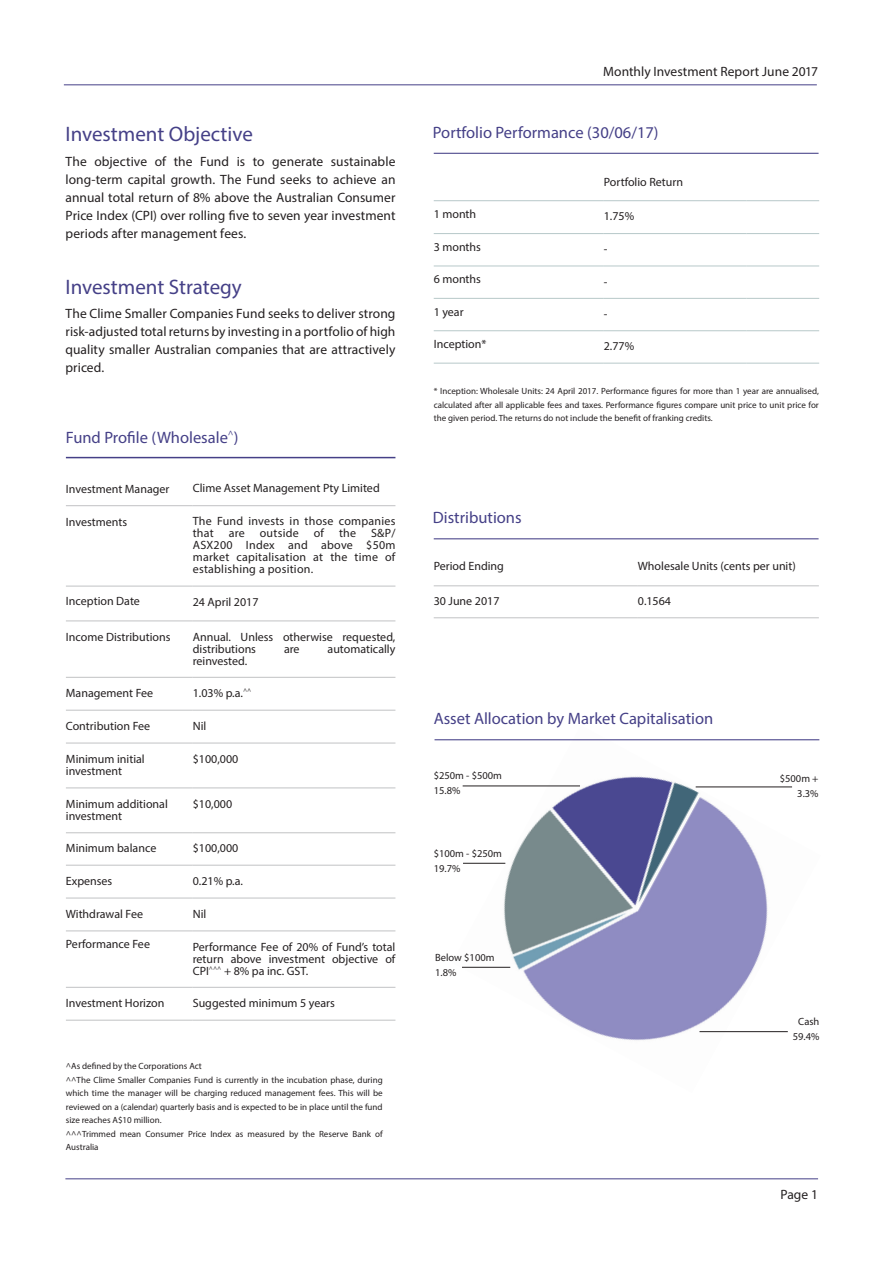
<style>
.page{position:relative;width:893px;height:1263px;background:#fff}
.page>*{position:absolute;margin:0;border:0;box-sizing:border-box;transform-origin:0 0}
.t1{font:21px "Myriad Pro";color:#454087}
.t2{font:16.5px "Myriad Pro";color:#454087}
.t3{font:13.5px/18px "Myriad Pro";letter-spacing:.005em;color:#231f20;text-align:justify}
.t4{font:12px/12px "Myriad Pro";color:#231f20}
.t5{font:10.5px/15px "Myriad Pro";color:#231f20}
.t6{font:9px/13.5px "Myriad Pro";color:#231f20}
</style>
<div class="page">
<hr style="left:65px;top:1178px;width:753px;height:1px;background:#454087">
<hr style="left:64px;top:85px;width:753px;height:1px;background:#454087">
<hr style="left:66px;top:505px;width:127px;height:1px;background:#c1c2c4">
<hr style="left:193px;top:505px;width:202px;height:1px;background:#c1c2c4">
<hr style="left:66px;top:586px;width:127px;height:1px;background:#c1c2c4">
<hr style="left:193px;top:586px;width:202px;height:1px;background:#c1c2c4">
<hr style="left:66px;top:621px;width:127px;height:1px;background:#c1c2c4">
<hr style="left:193px;top:621px;width:202px;height:1px;background:#c1c2c4">
<hr style="left:66px;top:677px;width:127px;height:1px;background:#c1c2c4">
<hr style="left:193px;top:677px;width:202px;height:1px;background:#c1c2c4">
<hr style="left:66px;top:710px;width:127px;height:1px;background:#c1c2c4">
<hr style="left:193px;top:710px;width:202px;height:1px;background:#c1c2c4">
<hr style="left:66px;top:743px;width:127px;height:1px;background:#c1c2c4">
<hr style="left:193px;top:743px;width:202px;height:1px;background:#c1c2c4">
<hr style="left:66px;top:788px;width:127px;height:1px;background:#c1c2c4">
<hr style="left:193px;top:788px;width:202px;height:1px;background:#c1c2c4">
<hr style="left:66px;top:832px;width:127px;height:1px;background:#c1c2c4">
<hr style="left:193px;top:832px;width:202px;height:1px;background:#c1c2c4">
<hr style="left:66px;top:865px;width:127px;height:1px;background:#c1c2c4">
<hr style="left:193px;top:865px;width:202px;height:1px;background:#c1c2c4">
<hr style="left:66px;top:898px;width:127px;height:1px;background:#c1c2c4">
<hr style="left:193px;top:898px;width:202px;height:1px;background:#c1c2c4">
<hr style="left:66px;top:931px;width:127px;height:1px;background:#c1c2c4">
<hr style="left:193px;top:931px;width:202px;height:1px;background:#c1c2c4">
<hr style="left:66px;top:987px;width:127px;height:1px;background:#c1c2c4">
<hr style="left:193px;top:987px;width:202px;height:1px;background:#c1c2c4">
<hr style="left:66px;top:1020px;width:127px;height:1px;background:#c1c2c4">
<hr style="left:193px;top:1020px;width:202px;height:1px;background:#c1c2c4">
<hr style="left:66px;top:457px;width:329px;height:1px;background:#454087">
<hr style="left:434px;top:153px;width:385px;height:1px;background:#454087">
<hr style="left:747px;top:330px;width:72px;height:1px;background:#b7c8c9">
<hr style="left:434px;top:363px;width:170px;height:1px;background:#b7c8c9">
<hr style="left:604px;top:363px;width:143px;height:1px;background:#b7c8c9">
<hr style="left:747px;top:363px;width:72px;height:1px;background:#b7c8c9">
<hr style="left:604px;top:233px;width:143px;height:1px;background:#b7c8c9">
<hr style="left:747px;top:233px;width:72px;height:1px;background:#b7c8c9">
<hr style="left:434px;top:266px;width:170px;height:1px;background:#b7c8c9">
<hr style="left:604px;top:266px;width:143px;height:1px;background:#b7c8c9">
<hr style="left:747px;top:266px;width:72px;height:1px;background:#b7c8c9">
<hr style="left:434px;top:298px;width:170px;height:1px;background:#b7c8c9">
<hr style="left:604px;top:298px;width:143px;height:1px;background:#b7c8c9">
<hr style="left:747px;top:298px;width:72px;height:1px;background:#b7c8c9">
<hr style="left:434px;top:330px;width:170px;height:1px;background:#b7c8c9">
<hr style="left:604px;top:330px;width:143px;height:1px;background:#b7c8c9">
<hr style="left:434px;top:233px;width:170px;height:1px;background:#b7c8c9">
<hr style="left:434px;top:200px;width:170px;height:1px;background:#b7c8c9">
<hr style="left:604px;top:200px;width:143px;height:1px;background:#b7c8c9">
<hr style="left:747px;top:200px;width:72px;height:1px;background:#b7c8c9">
<hr style="left:434px;top:586px;width:204px;height:1px;background:#c1c2c4">
<hr style="left:638px;top:586px;width:181px;height:1px;background:#c1c2c4">
<hr style="left:434px;top:617px;width:204px;height:1px;background:#c1c2c4">
<hr style="left:638px;top:617px;width:181px;height:1px;background:#c1c2c4">
<hr style="left:434px;top:538px;width:385px;height:1px;background:#454087">
<img style="left:452px;top:739px;width:368px;height:302px">
<hr style="left:435px;top:739px;width:384px;height:1px;background:#454087">
<hr style="left:463px;top:786px;width:117px;height:1px;background:#231f20">
<hr style="left:696px;top:787px;width:96px;height:1px;background:#231f20">
<hr style="left:699px;top:1031px;width:89px;height:1px;background:#231f20">
<hr style="left:463px;top:863px;width:42px;height:1px;background:#231f20">
<hr style="left:462px;top:967px;width:48px;height:1px;background:#231f20">
<h1 class="t1" style="left:66px;top:121px;width:189px">Investment Objective</h1>
<p class="t3" style="left:66px;top:152px;width:331px">The objective of the Fund is to generate sustainable long-term capital growth. The Fund seeks to achieve an annual total return of 8% above the Australian Consumer Price Index (CPI) over rolling five to seven year investment periods after management fees.</p>
<h1 class="t1" style="left:66px;top:274px;width:178px">Investment Strategy</h1>
<p class="t3" style="left:66px;top:304px;width:331px">The Clime Smaller Companies Fund seeks to deliver strong risk-adjusted total returns by investing in a portfolio of high quality smaller Australian companies that are attractively priced.</p>
<h2 class="t2" style="left:66px;top:427px;width:174px">Fund Profile (Wholesale<sup>^</sup>)</h2>
<p class="t4" style="left:66px;top:483px;width:105px">Investment Manager</p>
<p class="t4" style="left:193px;top:482px;width:188px">Clime Asset Management Pty Limited</p>
<p class="t4" style="left:66px;top:516px;width:63px">Investments</p>
<p class="t4" style="left:193px;top:515px;width:204px;text-align:justify">The Fund invests in those companies that are outside of the S&amp;P/ ASX200 Index and above $50m market capitalisation at the time of establishing a position.</p>
<p class="t4" style="left:66px;top:595px;width:76px">Inception Date</p>
<p class="t4" style="left:193px;top:595px;width:67px">24 April 2017</p>
<p class="t4" style="left:66px;top:631px;width:106px">Income Distributions</p>
<p class="t4" style="left:193px;top:630px;width:204px">Annual. Unless otherwise requested, distributions</p>
<p class="t4" style="left:284px;top:642px;width:17px">are</p>
<p class="t4" style="left:328px;top:642px;width:69px">automatically</p>
<p class="t4" style="left:193px;top:654px;width:56px">reinvested.</p>
<p class="t4" style="left:66px;top:687px;width:89px">Management Fee</p>
<p class="t4" style="left:193px;top:687px;width:60px">1.03% p.a.<sup>^^</sup></p>
<p class="t4" style="left:66px;top:720px;width:86px">Contribution Fee</p>
<p class="t4" style="left:193px;top:720px;width:15px">Nil</p>
<p class="t4" style="left:66px;top:753px;width:80px">Minimum initial investment</p>
<p class="t4" style="left:193px;top:752px;width:47px">$100,000</p>
<p class="t4" style="left:66px;top:798px;width:104px">Minimum additional investment</p>
<p class="t4" style="left:193px;top:797px;width:41px">$10,000</p>
<p class="t4" style="left:66px;top:842px;width:92px">Minimum balance</p>
<p class="t4" style="left:193px;top:842px;width:47px">$100,000</p>
<p class="t4" style="left:66px;top:875px;width:48px">Expenses</p>
<p class="t4" style="left:193px;top:874px;width:52px">0.21% p.a.</p>
<p class="t4" style="left:66px;top:908px;width:79px">Withdrawal Fee</p>
<p class="t4" style="left:193px;top:907px;width:15px">Nil</p>
<p class="t4" style="left:66px;top:938px;width:86px">Performance Fee</p>
<p class="t4" style="left:193px;top:940px;width:204px;text-align:justify">Performance Fee of 20% of Fund’s total return above investment objective of CPI<sup>^^^</sup> + 8% pa inc. GST.</p>
<p class="t4" style="left:66px;top:997px;width:100px">Investment Horizon</p>
<p class="t4" style="left:193px;top:997px;width:144px">Suggested minimum 5 years</p>
<p class="t6" style="left:66px;top:1059px;width:318px">^As defined by the Corporations Act<br>^^The Clime Smaller Companies Fund is currently in the incubation phase, during which time the manager will be charging reduced management fees. This will be reviewed on a (calendar) quarterly basis and is expected to be in place until the fund size reaches A$10 million.<br>^^^Trimmed mean Consumer Price Index as measured by the Reserve Bank of Australia</p>
<p class="t3" style="left:603px;top:62px;width:216px">Monthly Investment Report June 2017</p>
<h2 class="t2" style="left:433px;top:122px;width:227px">Portfolio Performance (30/06/17)</h2>
<p class="t4" style="left:604px;top:175px;width:81px">Portfolio Return</p>
<p class="t4" style="left:434px;top:208px;width:44px">1 month</p>
<p class="t4" style="left:604px;top:210px;width:32px">1.75%</p>
<p class="t4" style="left:434px;top:241px;width:49px">3 months</p>
<p class="t4" style="left:604px;top:243px;width:5px">-</p>
<p class="t4" style="left:434px;top:273px;width:49px">6 months</p>
<p class="t4" style="left:604px;top:275px;width:5px">-</p>
<p class="t4" style="left:434px;top:306px;width:31px">1 year</p>
<p class="t4" style="left:604px;top:308px;width:5px">-</p>
<p class="t4" style="left:434px;top:338px;width:54px">Inception*</p>
<p class="t4" style="left:604px;top:340px;width:32px">2.77%</p>
<p class="t6" style="left:434px;top:384px;width:387px;text-align:justify">* Inception: Wholesale Units: 24 April 2017. Performance figures for more than 1 year are annualised, calculated after all applicable fees and taxes. Performance figures compare unit price to unit price for the given period. The returns do not include the benefit of franking credits.</p>
<h2 class="t2" style="left:433px;top:508px;width:90px">Distributions</h2>
<p class="t4" style="left:434px;top:560px;width:72px">Period Ending</p>
<p class="t4" style="left:638px;top:560px;width:159px">Wholesale Units (cents per unit)</p>
<p class="t4" style="left:434px;top:595px;width:67px">30 June 2017</p>
<p class="t4" style="left:638px;top:595px;width:35px">0.1564</p>
<h2 class="t2" style="left:434px;top:708px;width:281px">Asset Allocation by Market Capitalisation</h2>
<p class="t5" style="left:434px;top:768px;width:70px">$250m - $500m<br>15.8%</p>
<p class="t5" style="left:780px;top:770px;width:40px;text-align:right">$500m +<br>3.3%</p>
<p class="t5" style="left:434px;top:846px;width:70px">$100m - $250m<br>19.7%</p>
<p class="t5" style="left:435px;top:949px;width:61px">Below $100m<br>1.8%</p>
<p class="t5" style="left:793px;top:1014px;width:28px;text-align:center">Cash<br>59.4%</p>
<p class="t3" style="left:781px;top:1185px;width:39px">Page 1</p>
</div>
